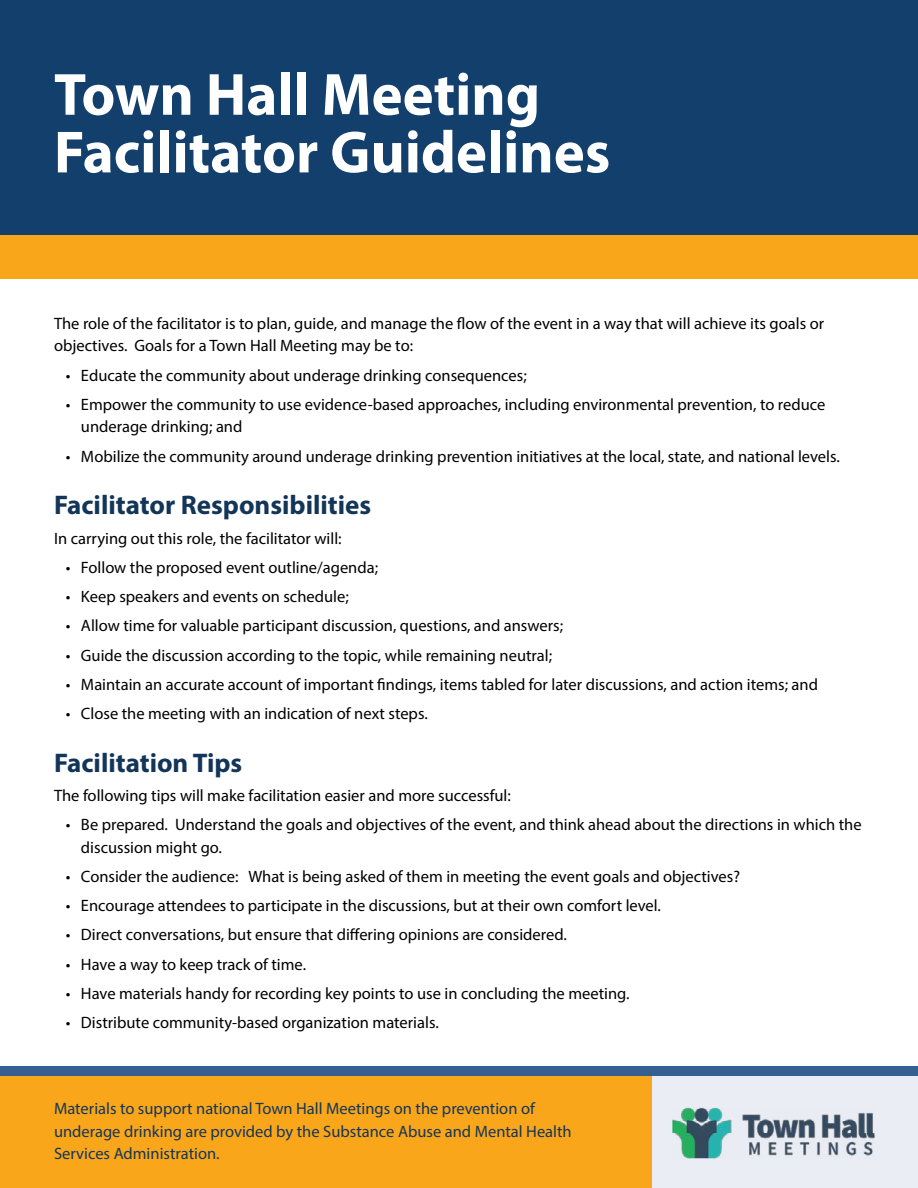
<style>
.page{position:relative;width:918px;height:1188px;background:#fff}
.page>*{position:absolute;margin:0;border:0;box-sizing:border-box;transform-origin:0 0}
.t1{font:700 60px/57.6px "Myriad Pro";color:#fff}
.t2{font:700 27px "Myriad Pro";color:#133658}
.t3{font:16.5px/29.2px "Myriad Pro";color:#000}
.t4{font:16.5px/22.5px "Myriad Pro";color:#133658}
</style>
<div class="page">
<div style="left:0;top:0;width:918px;height:247px;background:#133f6d"></div>
<div style="left:0;top:235px;width:918px;height:44px;background:#faa61a"></div>
<div style="left:0;top:1076px;width:653px;height:112px;background:#faa61a"></div>
<div style="left:653px;top:1076px;width:265px;height:112px;background:#eaedf4"></div>
<div style="left:0;top:1066px;width:918px;height:10px;background:#365f91"></div>
<img style="left:672px;top:1107px;width:203px;height:52px">
<h1 class="t1" style="left:54px;top:64px;width:558px">Town Hall Meeting<br>Facilitator Guidelines</h1>
<p class="t3" style="left:54px;top:312px;width:772px;line-height:22.5px">The role of the facilitator is to plan, guide, and manage the flow of the event in a way that will achieve its goals or objectives. Goals for a Town Hall Meeting may be to:</p>
<p class="t3" style="left:66px;top:360px;width:6px">• •</p>
<p class="t3" style="left:81px;top:360px;width:447px">Educate the community about underage drinking consequences;</p>
<p class="t3" style="left:81px;top:393px;width:746px;line-height:22.5px">Empower the community to use evidence-based approaches, including environmental prevention, to reduce underage drinking; and</p>
<p class="t3" style="left:81px;top:441px;width:760px">Mobilize the community around underage drinking prevention initiatives at the local, state, and national levels.</p>
<h2 class="t2" style="left:54px;top:488px;width:319px">Facilitator Responsibilities</h2>
<p class="t3" style="left:66px;top:523px;width:277px;text-indent:-12px">In carrying out this role, the facilitator will: •<br>•<br>•<br>•<br>•<br>•</p>
<p class="t3" style="left:66px;top:441px;width:6px">•</p>
<p class="t3" style="left:81px;top:552px;width:299px">Follow the proposed event outline/agenda;</p>
<p class="t3" style="left:81px;top:582px;width:269px">Keep speakers and events on schedule;</p>
<p class="t3" style="left:81px;top:611px;width:484px">Allow time for valuable participant discussion, questions, and answers;</p>
<p class="t3" style="left:81px;top:640px;width:473px">Guide the discussion according to the topic, while remaining neutral;</p>
<p class="t3" style="left:81px;top:669px;width:739px">Maintain an accurate account of important findings, items tabled for later discussions, and action items; and</p>
<p class="t3" style="left:81px;top:699px;width:348px">Close the meeting with an indication of next steps.</p>
<h2 class="t2" style="left:54px;top:745px;width:190px">Facilitation Tips</h2>
<p class="t3" style="left:66px;top:781px;width:446px;text-indent:-12px">The following tips will make facilitation easier and more successful: •</p>
<p class="t3" style="left:81px;top:813px;width:782px;line-height:22.5px">Be prepared. Understand the goals and objectives of the event, and think ahead about the directions in which the discussion might go.</p>
<p class="t3" style="left:81px;top:862px;width:661px">Consider the audience: What is being asked of them in meeting the event goals and objectives?</p>
<p class="t3" style="left:81px;top:891px;width:582px">Encourage attendees to participate in the discussions, but at their own comfort level.</p>
<p class="t3" style="left:81px;top:920px;width:487px">Direct conversations, but ensure that differing opinions are considered.</p>
<p class="t3" style="left:81px;top:949px;width:227px">Have a way to keep track of time.</p>
<p class="t3" style="left:81px;top:979px;width:550px">Have materials handy for recording key points to use in concluding the meeting.</p>
<p class="t3" style="left:81px;top:1008px;width:359px">Distribute community-based organization materials.</p>
<p class="t3" style="left:66px;top:862px;width:6px;text-align:justify">• • • • • •</p>
<p class="t4" style="left:54px;top:1097px;width:519px">Materials to support national Town Hall Meetings on the prevention of underage drinking are provided by the Substance Abuse and Mental Health<br>Services Administration.</p>
</div>
